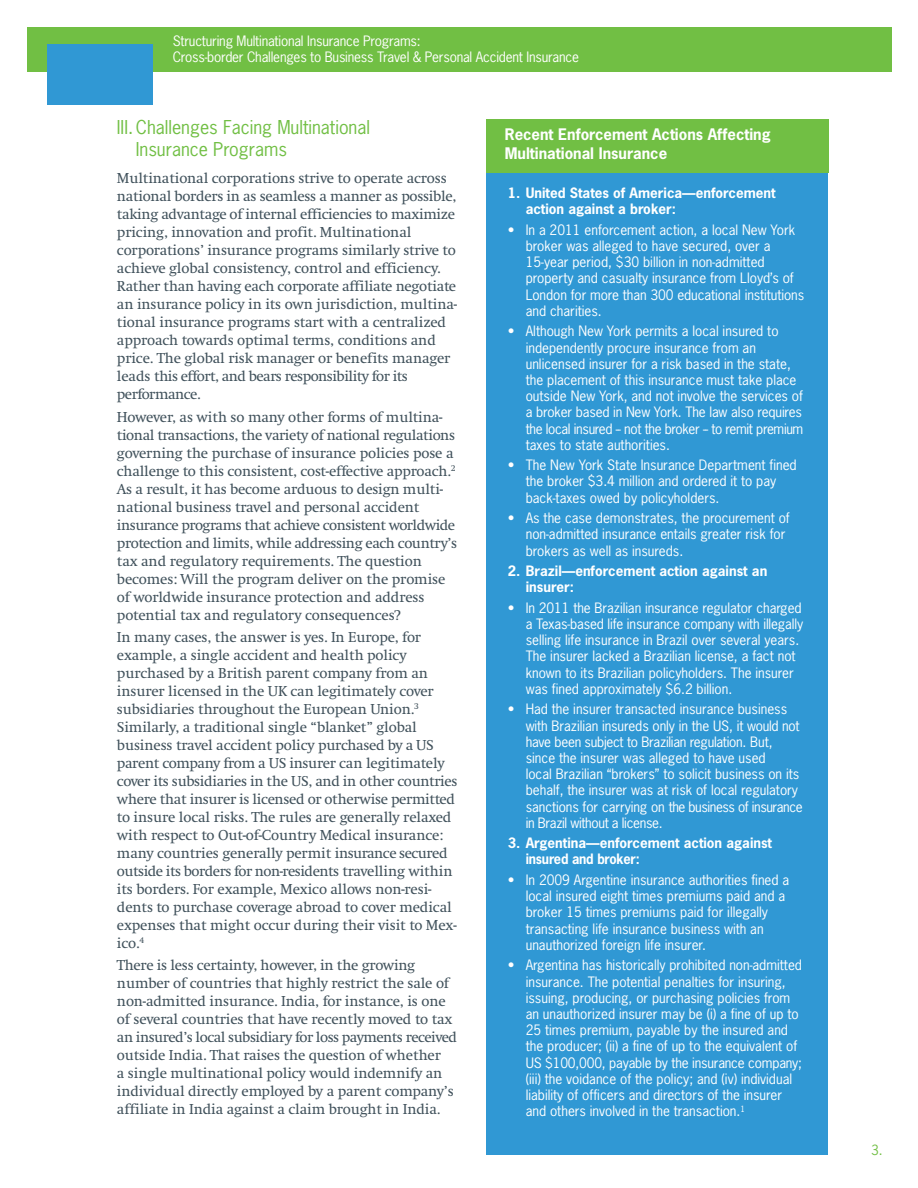
<style>
.page{position:relative;width:918px;height:1188px;background:#fff}
.page>*{position:absolute;margin:0;border:0;box-sizing:border-box;transform-origin:0 0}
.t1{font:18px/21.6px "News Gothic";color:#71bf44}
.t2{font:15px/18px "Swift EF";letter-spacing:-.01em;color:#41525c}
.t3{font:700 15px/19.2px "News Gothic";color:#fff}
.t4{font:13.5px/16.2px "News Gothic";color:#fff}
.t5{font:700 13.5px/16.2px "News Gothic";color:#fff}
.t6{font:13.2px "News Gothic";color:#71bf44}
</style>
<div class="page">
<div style="left:27px;top:27px;width:864px;height:45px;background:#71bf44"></div>
<div style="left:47px;top:45px;width:106px;height:60px;background:#3098d4"></div>
<div style="left:486px;top:122px;width:342px;height:1033px;background:#3098d4"></div>
<div style="left:486px;top:119px;width:342px;height:54px;background:#71bf44"></div>
<p class="t4" style="left:173px;top:33px;width:408px">Structuring Multinational Insurance Programs:<br>Cross-border Challenges to Business Travel &amp; Personal Accident Insurance</p>
<p class="t1" style="left:136px;top:117px;width:236px;text-indent:-19px">III. Challenges Facing Multinational<br>Insurance Programs</p>
<p class="t2" style="left:117px;top:171px;width:342px">Multinational corporations strive to operate across national borders in as seamless a manner as possible, taking advantage of internal efficiencies to maximize pricing, innovation and profit. Multinational corporations’ insurance programs similarly strive to achieve global consistency, control and efficiency.<br>Rather than having each corporate affiliate negotiate an insurance policy in its own jurisdiction, multina&shy;tional insurance programs start with a centralized approach towards optimal terms, conditions and price. The global risk manager or benefits manager leads this effort, and bears responsibility for its performance.</p>
<p class="t2" style="left:117px;top:409px;width:342px">However, as with so many other forms of multina&shy;tional transactions, the variety of national regulations governing the purchase of insurance policies pose a challenge to this consistent, cost-effective approach.<sup>2<br></sup>As a result, it has become arduous to design multi&shy;national business travel and personal accident insurance programs that achieve consistent worldwide protection and limits, while addressing each country’s tax and regulatory requirements. The question becomes: Will the program deliver on the promise of worldwide insurance protection and address potential tax and regulatory consequences?</p>
<p class="t2" style="left:117px;top:629px;width:342px">In many cases, the answer is yes. In Europe, for example, a single accident and health policy purchased by a British parent company from an insurer licensed in the UK can legitimately cover subsidiaries throughout the European Union.<sup>3<br></sup>Similarly, a traditional single “blanket” global business travel accident policy purchased by a US parent company from a US insurer can legitimately cover its subsidiaries in the US, and in other countries where that insurer is licensed or otherwise permitted to insure local risks. The rules are generally relaxed with respect to Out-of-Country Medical insurance: many countries generally permit insurance secured outside its borders for non-residents travelling within its borders. For example, Mexico allows non-resi&shy;dents to purchase coverage abroad to cover medical expenses that might occur during their visit to Mex&shy;ico.<sup>4</sup></p>
<p class="t2" style="left:117px;top:958px;width:342px">There is less certainty, however, in the growing number of countries that highly restrict the sale of non-admitted insurance. India, for instance, is one of several countries that have recently moved to tax an insured’s local subsidiary for loss payments received outside India. That raises the question of whether<br>a single multinational policy would indemnify an individual directly employed by a parent company’s affiliate in India against a claim brought in India.</p>
<p class="t3" style="left:505px;top:125px;width:267px">Recent Enforcement Actions Affecting<br>Multinational Insurance</p>
<p class="t5" style="left:526px;top:185px;width:251px;text-indent:-18px">1. United States of America—enforcement action against a broker:</p>
<p class="t4" style="left:526px;top:222px;width:280px;text-indent:-18px">• In a 2011 enforcement action, a local New York broker was alleged to have secured, over a 15-year period, $30 billion in non-admitted property and casualty insurance from Lloyd’s of London for more than 300 educational institutions and charities.</p>
<p class="t4" style="left:526px;top:324px;width:279px;text-indent:-18px">• Although New York permits a local insured to independently procure insurance from an unlicensed insurer for a risk based in the state, the placement of this insurance must take place outside New York, and not involve the services of a broker based in New York. The law also requires the local insured -- not the broker -- to remit premium taxes to state authorities.</p>
<p class="t4" style="left:526px;top:458px;width:272px;text-indent:-18px">• The New York State Insurance Department fined the broker $3.4 million and ordered it to pay back-taxes owed by policyholders.</p>
<p class="t4" style="left:526px;top:510px;width:266px;text-indent:-18px">• As the case demonstrates, the procurement of non-admitted insurance entails greater risk for brokers as well as insureds.</p>
<p class="t5" style="left:526px;top:563px;width:243px;text-indent:-18px">2. Brazil—enforcement action against an insurer:</p>
<p class="t4" style="left:526px;top:600px;width:279px;text-indent:-18px">• In 2011 the Brazilian insurance regulator charged a Texas-based life insurance company with illegally selling life insurance in Brazil over several years.<br>The insurer lacked a Brazilian license, a fact not known to its Brazilian policyholders. The insurer was fined approximately $6.2 billion.</p>
<p class="t4" style="left:526px;top:702px;width:279px;text-indent:-18px">• Had the insurer transacted insurance business with Brazilian insureds only in the US, it would not have been subject to Brazilian regulation. But, since the insurer was alleged to have used<br>local Brazilian “brokers” to solicit business on its behalf, the insurer was at risk of local regulatory sanctions for carrying on the business of insurance in Brazil without a license.</p>
<p class="t5" style="left:526px;top:836px;width:248px;text-indent:-18px">3. Argentina—enforcement action against insured and broker:</p>
<p class="t4" style="left:526px;top:872px;width:265px;text-indent:-18px">• In 2009 Argentine insurance authorities fined a local insured eight times premiums paid and a broker 15 times premiums paid for illegally transacting life insurance business with an unauthorized foreign life insurer.</p>
<p class="t4" style="left:526px;top:958px;width:278px;text-indent:-18px">• Argentina has historically prohibited non-admitted insurance. The potential penalties for insuring, issuing, producing, or purchasing policies from an unauthorized insurer may be (i) a fine of up to 25 times premium, payable by the insured and the producer; (ii) a fine of up to the equivalent of US $100,000, payable by the insurance company; (iii) the voidance of the policy; and (iv) individual liability of officers and directors of the insurer and others involved in the transaction.<sup>1</sup></p>
<p class="t6" style="left:871px;top:1142px;width:13px">3.</p>
</div>
